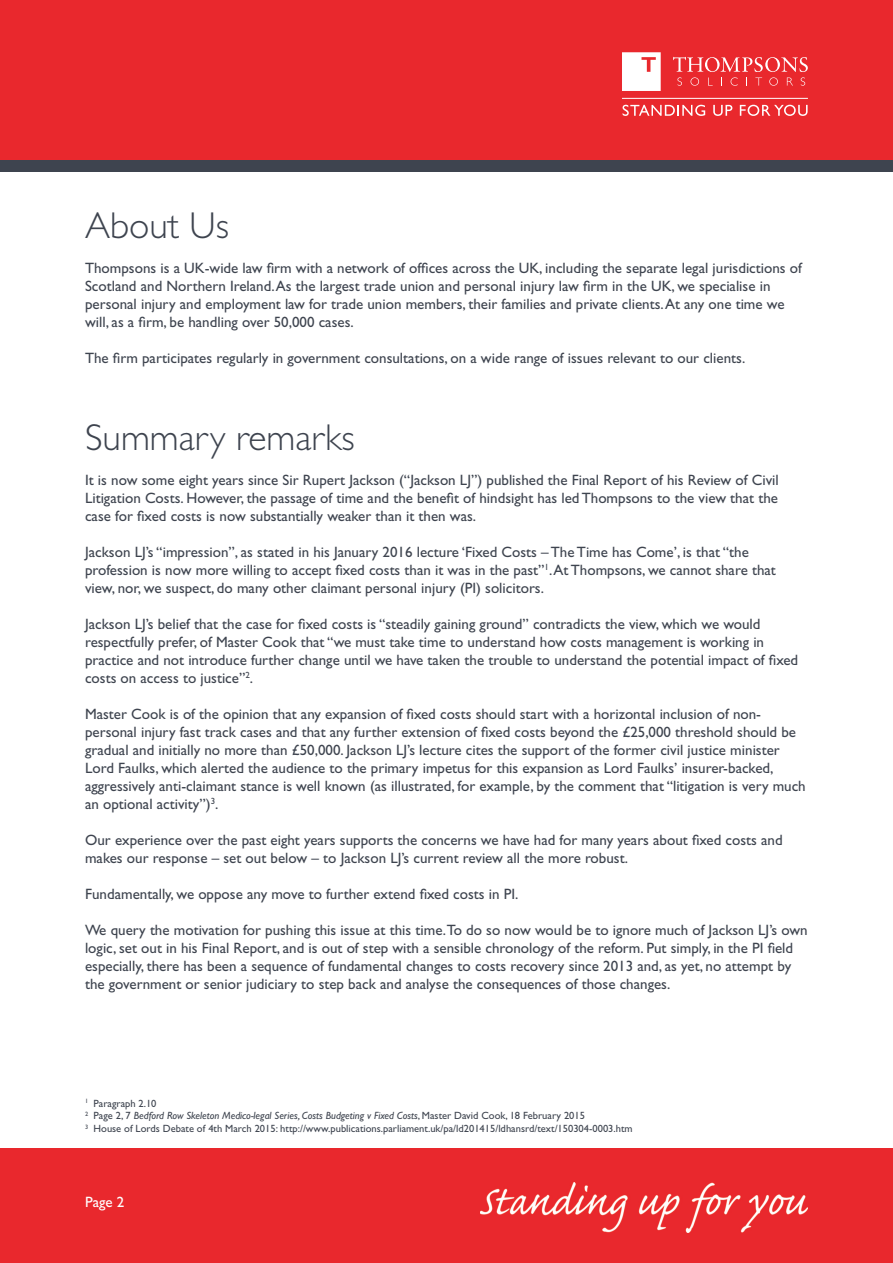
<style>
.page{position:relative;width:893px;height:1263px;background:#fff}
.page>*{position:absolute;margin:0;border:0;box-sizing:border-box;transform-origin:0 0}
.t1{font:300 37.5px "Gill Sans Std";color:#3e444f}
.t2{font:15px/18px "Gill Sans Std";color:#3e444f}
.t3{font:15px "Gill Sans Std";color:#fff}
.t4{font:10.5px/12.6px "Gill Sans Std";color:#3e444f}
.s1{font-style:italic}
</style>
<div class="page">
<div style="left:0;top:1148px;width:893px;height:115px;background:#e9282d"></div>
<div style="left:0;top:0;width:893px;height:164px;background:#e9282d"></div>
<div style="left:0;top:161px;width:893px;height:11px;background:#3e444f"></div>
<svg style="left:673px;top:57px;width:135px;height:29px"></svg>
<svg style="left:622px;top:52px;width:39px;height:39px"></svg>
<hr style="left:622px;top:98px;width:186px;height:1px;background:#fff">
<svg style="left:623px;top:105px;width:82px;height:11px"></svg>
<svg style="left:713px;top:105px;width:19px;height:11px"></svg>
<svg style="left:740px;top:105px;width:68px;height:11px"></svg>
<img style="left:480px;top:1182px;width:328px;height:51px">
<h1 class="t1" style="left:85px;top:211px;width:146px">About Us</h1>
<p class="t2" style="left:85px;top:260px;width:718px">Thompsons is a UK-wide law firm with a network of offices across the UK, including the separate legal jurisdictions of Scotland and Northern Ireland.As the largest trade union and personal injury law firm in the UK, we specialise in personal injury and employment law for trade union members, their families and private clients.At any one time we will, as a firm, be handling over 50,000 cases.</p>
<p class="t2" style="left:85px;top:350px;width:662px">The firm participates regularly in government consultations, on a wide range of issues relevant to our clients.</p>
<h1 class="t1" style="left:85px;top:423px;width:271px">Summary remarks</h1>
<p class="t2" style="left:85px;top:472px;width:695px;text-align:justify">It is now some eight years since Sir Rupert Jackson (“Jackson LJ”) published the Final Report of his Review of Civil Litigation Costs. However, the passage of time and the benefit of hindsight has led Thompsons to the view that the case for fixed costs is now substantially weaker than it then was.</p>
<p class="t2" style="left:85px;top:544px;width:692px">Jackson LJ’s “impression”, as stated in his January 2016 lecture ‘Fixed Costs – The Time has Come’, is that “the profession is now more willing to accept fixed costs than it was in the past”<sup>1</sup>.At Thompsons, we cannot share that view, nor, we suspect, do many other claimant personal injury (PI) solicitors.</p>
<p class="t2" style="left:85px;top:616px;width:715px">Jackson LJ’s belief that the case for fixed costs is “steadily gaining ground” contradicts the view, which we would respectfully prefer, of Master Cook that “we must take time to understand how costs management is working in practice and not introduce further change until we have taken the trouble to understand the potential impact of fixed costs on access to justice”<sup>2</sup>.</p>
<p class="t2" style="left:85px;top:706px;width:722px">Master Cook is of the opinion that any expansion of fixed costs should start with a horizontal inclusion of non&shy;personal injury fast track cases and that any further extension of fixed costs beyond the £25,000 threshold should be gradual and initially no more than £50,000. Jackson LJ’s lecture cites the support of the former civil justice minister Lord Faulks, which alerted the audience to the primary impetus for this expansion as Lord Faulks’ insurer-backed, aggressively anti-claimant stance is well known (as illustrated, for example, by the comment that “litigation is very much an optional activity”)<sup>3</sup>.</p>
<p class="t2" style="left:85px;top:832px;width:699px">Our experience over the past eight years supports the concerns we have had for many years about fixed costs and makes our response – set out below – to Jackson LJ’s current review all the more robust.</p>
<p class="t2" style="left:85px;top:886px;width:435px">Fundamentally, we oppose any move to further extend fixed costs in PI.</p>
<p class="t2" style="left:85px;top:922px;width:724px">We query the motivation for pushing this issue at this time.To do so now would be to ignore much of Jackson LJ’s own logic, set out in his Final Report, and is out of step with a sensible chronology of the reform. Put simply, in the PI field especially, there has been a sequence of fundamental changes to costs recovery since 2013 and, as yet, no attempt by the government or senior judiciary to step back and analyse the consequences of those changes.</p>
<p class="t4" style="left:85px;top:1098px;width:549px"><sup>1</sup> Paragraph 2.10<br><sup>2</sup> Page 2, 7 <span class="s1">Bedford Row Skeleton Medico-legal Series, Costs Budgeting v Fixed Costs</span>, Master David Cook, 18 February 2015<br><sup>3</sup> House of Lords Debate of 4th March 2015: http://www.publications.parliament.uk/pa/ld201415/ldhansrd/text/150304-0003.htm</p>
<p class="t3" style="left:85px;top:1197px;width:41px">Page 2</p>
</div>
